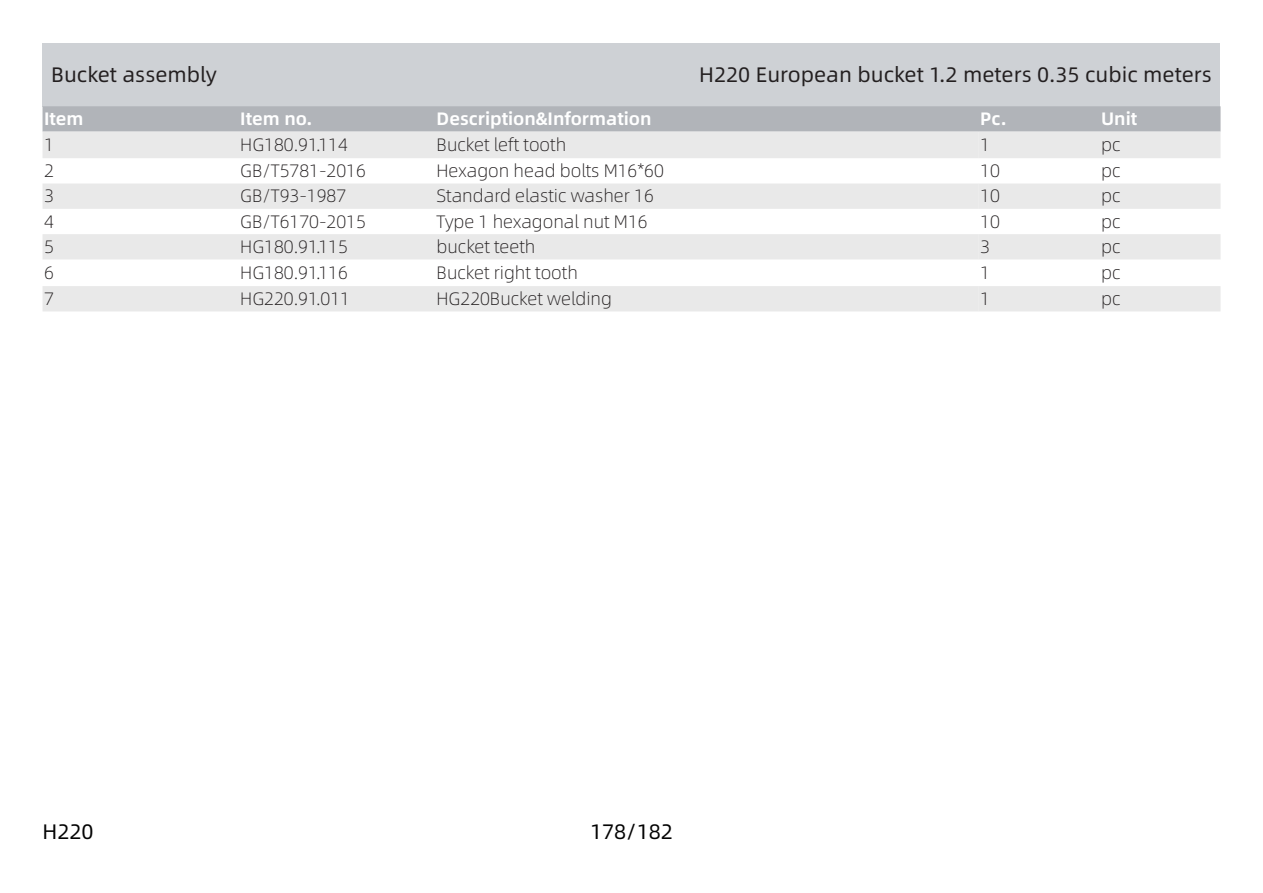
<style>
.page{position:relative;width:1263px;height:893px;background:#fff}
.page>*{position:absolute;margin:0;border:0;box-sizing:border-box;transform-origin:0 0}
.本组选配二级后{font:21px "Alibaba Pu Hui Ti 2 55 Regular";color:#231f20}
.t1{font:21px "Alibaba Pu Hui Ti 2 55 Regular";color:#030303}
.t2{font:18px "Alibaba Pu Hui Ti 2 35 Thin";color:#231f20}
.t3{font:18px "Alibaba Pu Hui Ti 2 85 Bold";color:#fff}
</style>
<div class="page">
<div style="left:43px;top:43px;width:1177px;height:63px;background:#ced1d5"></div>
<svg style="left:43px;top:106px;width:1177px;height:52px;background:#cdcfd1"></svg>
<div style="left:43px;top:183px;width:1177px;height:26px;background:#e9e9e9"></div>
<div style="left:43px;top:234px;width:1177px;height:25px;background:#e9e9e9"></div>
<div style="left:43px;top:286px;width:1177px;height:25px;background:#e9e9e9"></div>
<p class="本组选配二级后" style="left:51px;top:58px;width:167px">Bucket assembly</p>
<p class="本组选配二级后" style="left:699px;top:59px;width:514px">H220 European bucket 1.2 meters 0.35 cubic meters</p>
<p class="t3" style="left:44px;top:105px;width:41px">Item</p>
<p class="t3" style="left:240px;top:105px;width:73px">Item no.</p>
<p class="t3" style="left:437px;top:105px;width:216px">Description&amp;Information</p>
<p class="t3" style="left:980px;top:105px;width:28px">Pc.</p>
<p class="t3" style="left:1101px;top:105px;width:38px">Unit</p>
<p class="t2" style="left:44px;top:131px;width:11px">1</p>
<p class="t2" style="left:240px;top:131px;width:109px">HG180.91.114</p>
<p class="t2" style="left:437px;top:131px;width:131px">Bucket left tooth</p>
<p class="t2" style="left:980px;top:131px;width:11px">1</p>
<p class="t2" style="left:1101px;top:131px;width:21px">pc</p>
<p class="t2" style="left:44px;top:157px;width:11px">2</p>
<p class="t2" style="left:240px;top:157px;width:127px">GB/T5781-2016</p>
<p class="t2" style="left:437px;top:157px;width:229px">Hexagon head bolts M16*60</p>
<p class="t2" style="left:980px;top:157px;width:21px">10</p>
<p class="t2" style="left:1101px;top:157px;width:21px">pc</p>
<p class="t2" style="left:44px;top:183px;width:11px">3</p>
<p class="t2" style="left:240px;top:183px;width:107px">GB/T93-1987</p>
<p class="t2" style="left:437px;top:183px;width:219px">Standard elastic washer 16</p>
<p class="t2" style="left:980px;top:183px;width:21px">10</p>
<p class="t2" style="left:1101px;top:183px;width:21px">pc</p>
<p class="t2" style="left:44px;top:208px;width:11px">4</p>
<p class="t2" style="left:240px;top:208px;width:127px">GB/T6170-2015</p>
<p class="t2" style="left:437px;top:208px;width:213px">Type 1 hexagonal nut M16</p>
<p class="t2" style="left:980px;top:208px;width:21px">10</p>
<p class="t2" style="left:1101px;top:208px;width:21px">pc</p>
<p class="t2" style="left:44px;top:233px;width:11px">5</p>
<p class="t2" style="left:240px;top:233px;width:109px">HG180.91.115</p>
<p class="t2" style="left:437px;top:233px;width:100px">bucket teeth</p>
<p class="t2" style="left:980px;top:233px;width:11px">3</p>
<p class="t2" style="left:1101px;top:233px;width:21px">pc</p>
<p class="t2" style="left:44px;top:259px;width:11px">6</p>
<p class="t2" style="left:240px;top:259px;width:109px">HG180.91.116</p>
<p class="t2" style="left:437px;top:259px;width:143px">Bucket right tooth</p>
<p class="t2" style="left:980px;top:259px;width:11px">1</p>
<p class="t2" style="left:1101px;top:259px;width:21px">pc</p>
<p class="t2" style="left:44px;top:285px;width:11px">7</p>
<p class="t2" style="left:240px;top:285px;width:111px">HG220.91.011</p>
<p class="t2" style="left:437px;top:285px;width:177px">HG220Bucket welding</p>
<p class="t2" style="left:980px;top:285px;width:11px">1</p>
<p class="t2" style="left:1101px;top:285px;width:21px">pc</p>
<p class="t1" style="left:43px;top:815px;width:53px">H220</p>
<p class="t1" style="left:590px;top:815px;width:84px">178/182</p>
</div>
